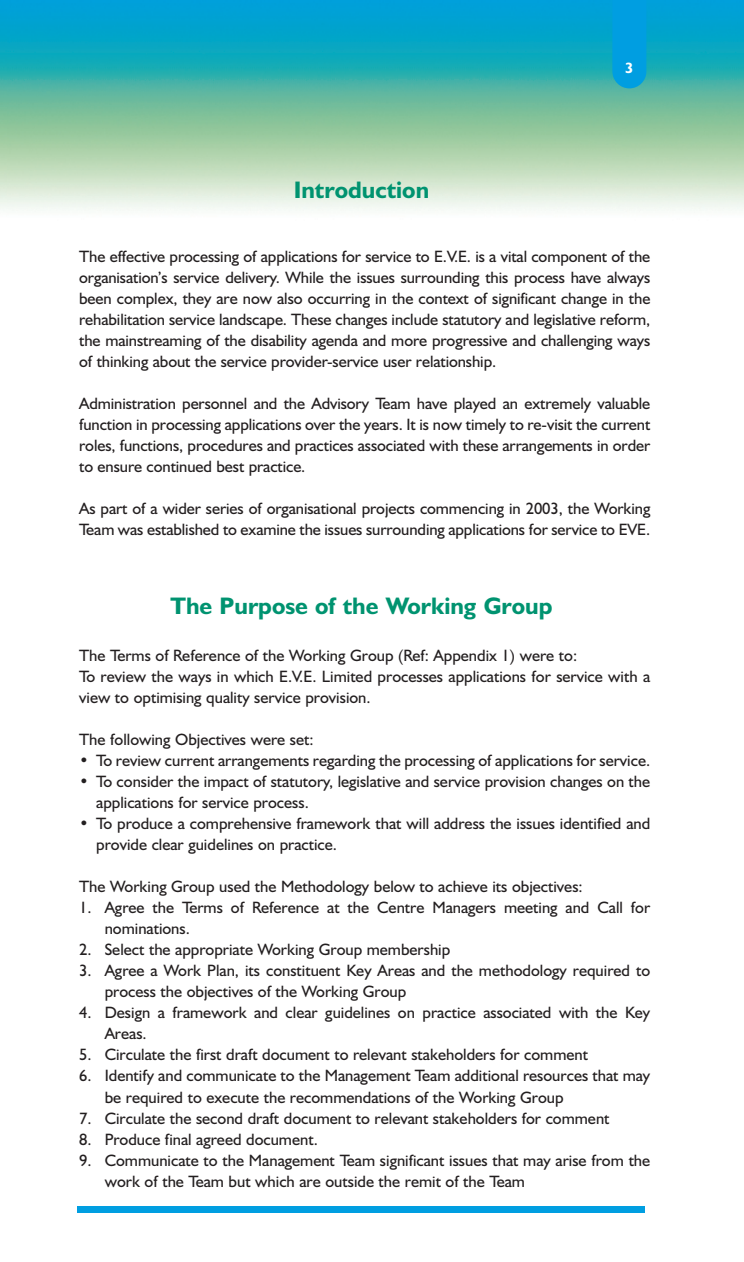
<style>
.page{position:relative;width:744px;height:1262px;background:#fff}
.page>*{position:absolute;margin:0;border:0;box-sizing:border-box;transform-origin:0 0}
.t1{font:700 24px "Humanist 521 BT";color:#009370}
.t2{font:16.5px/21px "Humanist 521 BT";color:#231f20}
.t3{font:700 15px "Humanist 521 BT";color:#fff}
</style>
<div class="page">
<img style="left:6px;top:0;width:738px;height:211px">
<img style="left:0;top:0;width:6px;height:209px">
<div style="left:612px;top:0;width:34px;height:88px;background:#009ee1"></div>
<div style="left:77px;top:1206px;width:568px;height:6px;background:#009ee1"></div>
<h1 class="t1" style="left:294px;top:181px;width:137px">Introduction</h1>
<p class="t3" style="left:625px;top:63px;width:10px">3</p>
<p class="t2" style="left:79px;top:248px;width:573px;text-align:justify">The effective processing of applications for service to E.V.E. is a vital component of the organisation’s service delivery. While the issues surrounding this process have always been complex, they are now also occurring in the context of significant change in the rehabilitation service landscape. These changes include statutory and legislative reform, the mainstreaming of the disability agenda and more progressive and challenging ways of thinking about the service provider-service user relationship.</p>
<p class="t2" style="left:79px;top:395px;width:573px;text-align:justify">Administration personnel and the Advisory Team have played an extremely valuable function in processing applications over the years. It is now timely to re-visit the current roles, functions, procedures and practices associated with these arrangements in order to ensure continued best practice.</p>
<p class="t2" style="left:79px;top:500px;width:573px">As part of a wider series of organisational projects commencing in 2003, the Working<br>Team was established to examine the issues surrounding applications for service to EVE.</p>
<h1 class="t1" style="left:171px;top:598px;width:383px">The Purpose of the Working Group</h1>
<p class="t2" style="left:79px;top:647px;width:573px">The Terms of Reference of the Working Group (Ref: Appendix 1) were to:<br>To review the ways in which E.V.E. Limited processes applications for service with a view to optimising quality service provision.</p>
<p class="t2" style="left:79px;top:731px;width:236px">The following Objectives were set:</p>
<p class="t2" style="left:79px;top:752px;width:573px">• To review current arrangements regarding the processing of applications for service.</p>
<p class="t2" style="left:96px;top:773px;width:556px;text-indent:-17px">• To consider the impact of statutory, legislative and service provision changes on the applications for service process.</p>
<p class="t2" style="left:96px;top:815px;width:556px;text-indent:-17px">• To produce a comprehensive framework that will address the issues identified and provide clear guidelines on practice.</p>
<p class="t2" style="left:79px;top:878px;width:505px">The Working Group used the Methodology below to achieve its objectives:</p>
<p class="t2" style="left:105px;top:899px;width:547px;text-indent:-26px">1. Agree the Terms of Reference at the Centre Managers meeting and Call for nominations.</p>
<p class="t2" style="left:79px;top:941px;width:373px">2. Select the appropriate Working Group membership</p>
<p class="t2" style="left:105px;top:962px;width:547px;text-indent:-26px">3. Agree a Work Plan, its constituent Key Areas and the methodology required to process the objectives of the Working Group</p>
<p class="t2" style="left:105px;top:1004px;width:547px;text-indent:-26px">4. Design a framework and clear guidelines on practice associated with the Key<br>Areas.</p>
<p class="t2" style="left:79px;top:1046px;width:510px">5. Circulate the first draft document to relevant stakeholders for comment</p>
<p class="t2" style="left:105px;top:1067px;width:547px;text-indent:-26px">6. Identify and communicate to the Management Team additional resources that may be required to execute the recommendations of the Working Group</p>
<p class="t2" style="left:79px;top:1109px;width:532px">7. Circulate the second draft document to relevant stakeholders for comment</p>
<p class="t2" style="left:79px;top:1130px;width:240px">8. Produce final agreed document.</p>
<p class="t2" style="left:105px;top:1151px;width:547px;text-indent:-26px">9. Communicate to the Management Team significant issues that may arise from the work of the Team but which are outside the remit of the Team</p>
</div>
